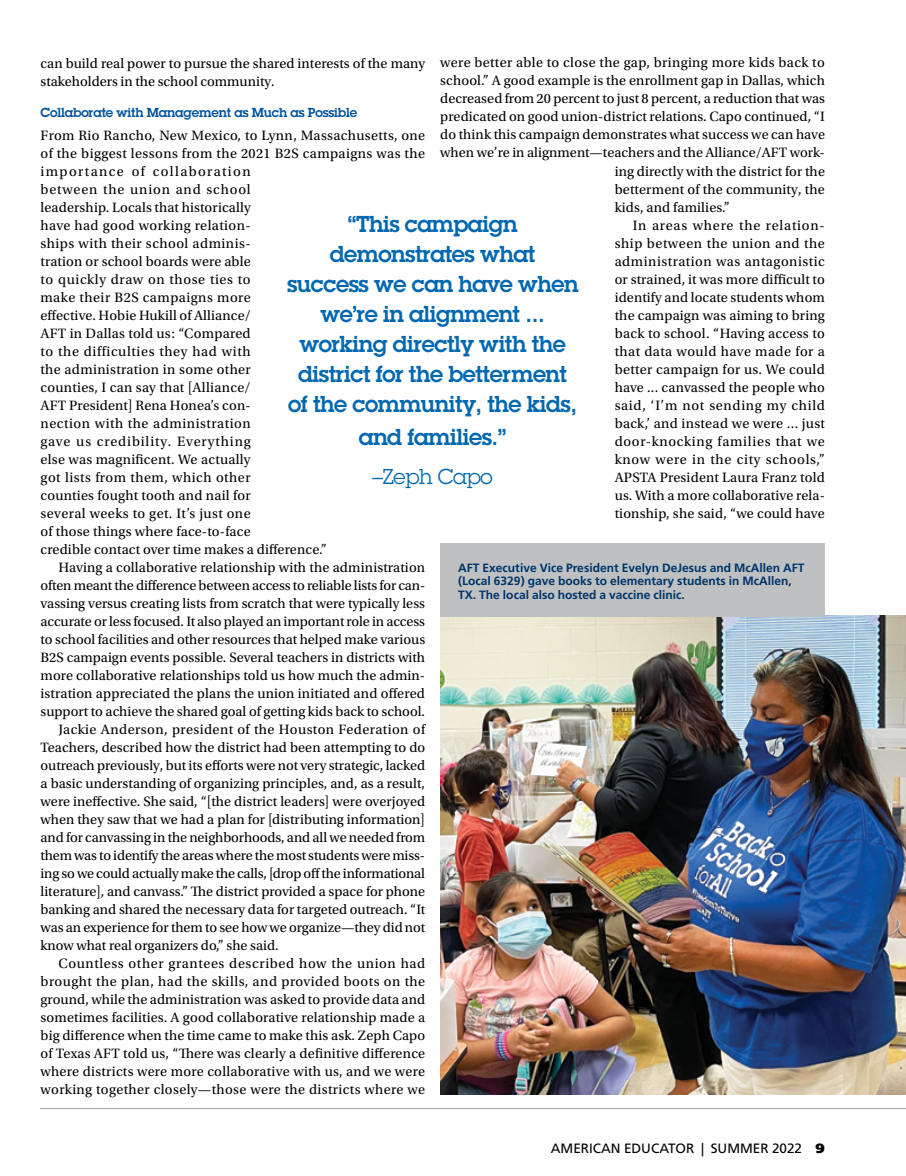
<style>
.page{position:relative;width:906px;height:1176px;background:#fff}
.page>*{position:absolute;margin:0;border:0;box-sizing:border-box;transform-origin:0 0}
.t1{font:600 22.5px/30px "Lubalin Graph Std";letter-spacing:-.02em;color:#0067b1;text-align:center}
.t2{font:21px "Lubalin Graph Std";letter-spacing:-.01em;color:#0067b1}
.t3{font:14.25px/18px "Utopia Std";letter-spacing:.01em;color:#000}
.t4{font:14.25px "Utopia Std";letter-spacing:-.01em;color:#000}
.t5{font:14.25px "Utopia Std";letter-spacing:.035em;color:#000}
.t6{font:14.25px "Utopia Std";letter-spacing:.045em;color:#000}
.t7{font:14.25px "Utopia Std";letter-spacing:.05em;color:#000}
.t8{font:14.25px "Utopia Std";letter-spacing:.03em;color:#000}
.t9{font:14.25px "Utopia Std";letter-spacing:.055em;color:#000}
.t10{font:13.5px "Frutiger LT Std";color:#000}
.t11{font:600 12.75px "Lubalin Graph Std";letter-spacing:-.01em;color:#00539b}
.t12{font:700 12px/13.5px "Frutiger LT Std";color:#003468}
.s1{font-weight:900}
</style>
<div class="page">
<hr style="left:40px;top:1107px;width:865px;height:1px;background:#9fa1a4">
<img style="left:440px;top:615px;width:465px;height:479px">
<div style="left:440px;top:543px;width:384px;height:73px;background:#bec0c2"></div>
<p class="t3" style="left:440px;top:54px;width:386px">were better able to close the gap, bringing more kids back to</p>
<p class="t3" style="left:440px;top:72px;width:386px">school.” A good example is the enrollment gap in Dallas, which</p>
<p class="t3" style="left:440px;top:90px;width:386px">decreased from 20 percent to just 8 percent, a reduction that was</p>
<p class="t3" style="left:440px;top:108px;width:386px">predicated on good union-district relations. Capo continued, “I</p>
<p class="t3" style="left:440px;top:126px;width:386px">do think this campaign demonstrates what success we can have</p>
<p class="t3" style="left:440px;top:144px;width:386px">when we’re in alignment—teachers and the Alliance/AFT work-</p>
<p class="t3" style="left:614px;top:162px;width:212px">ing directly with the district for the</p>
<p class="t3" style="left:614px;top:180px;width:211px">betterment of the community, the</p>
<p class="t3" style="left:614px;top:198px;width:117px">kids, and families.”</p>
<p class="t9" style="left:632px;top:217px;width:193px">In areas where the relation-</p>
<p class="t5" style="left:614px;top:235px;width:211px">ship between the union and the</p>
<p class="t5" style="left:614px;top:253px;width:211px">administration was antagonistic</p>
<p class="t3" style="left:614px;top:270px;width:211px">or strained, it was more difficult to</p>
<p class="t3" style="left:614px;top:288px;width:211px">identify and locate students whom</p>
<p class="t3" style="left:614px;top:306px;width:211px">the campaign was aiming to bring</p>
<p class="t3" style="left:614px;top:324px;width:211px">back to school. “Having access to</p>
<p class="t5" style="left:614px;top:343px;width:211px">that data would have made for a</p>
<p class="t3" style="left:614px;top:360px;width:212px">better campaign for us. We could</p>
<p class="t3" style="left:614px;top:378px;width:212px">have ... canvassed the people who</p>
<p class="t6" style="left:614px;top:397px;width:212px">said, ‘I’m not sending my child</p>
<p class="t3" style="left:614px;top:414px;width:212px">back,’ and instead we were ... just</p>
<p class="t7" style="left:614px;top:433px;width:211px">door-knocking families that we</p>
<p class="t7" style="left:614px;top:451px;width:211px">know were in the city schools,”</p>
<p class="t3" style="left:614px;top:468px;width:211px">APSTA President Laura Franz told</p>
<p class="t3" style="left:614px;top:486px;width:211px">us. With a more collaborative rela-</p>
<p class="t3" style="left:614px;top:504px;width:211px">tionship, she said, “we could have</p>
<p class="t3" style="left:40px;top:54px;width:386px">can build real power to pursue the shared interests of the many stakeholders in the school community.</p>
<p class="t11" style="left:40px;top:104px;width:318px">Collaborate with Management as Much as Possible</p>
<p class="t3" style="left:40px;top:126px;width:386px">From Rio Rancho, New Mexico, to Lynn, Massachusetts, one of the biggest lessons from the 2021 B2S campaigns was the importance of collaboration<br>between the union and school<br>leadership. Locals that historically<br>have had good working relation-<br>ships with their school adminis-<br>tration or school boards were able<br>to quickly draw on those ties to<br>make their B2S campaigns more<br>effective. Hobie Hukill of Alliance/<br>AFT in Dallas told us: “Compared<br>to the difficulties they had with<br>the administration in some other<br>counties, I can say that [Alliance/<br>AFT President] Rena Honea’s con-<br>nection with the administration<br>gave us credibility. Everything<br>else was magnificent. We actually<br>got lists from them, which other<br>counties fought tooth and nail for<br>several weeks to get. It’s just one<br>of those things where face-to-face<br>credible contact over time makes a difference.”</p>
<p class="t3" style="left:58px;top:558px;width:368px">Having a collaborative relationship with the administration</p>
<p class="t4" style="left:40px;top:577px;width:386px">often meant the difference between access to reliable lists for can-</p>
<p class="t3" style="left:40px;top:594px;width:386px">vassing versus creating lists from scratch that were typically less</p>
<p class="t3" style="left:40px;top:612px;width:386px">accurate or less focused. It also played an important role in access</p>
<p class="t3" style="left:40px;top:630px;width:386px">to school facilities and other resources that helped make various</p>
<p class="t3" style="left:40px;top:648px;width:386px">B2S campaign events possible. Several teachers in districts with</p>
<p class="t3" style="left:40px;top:666px;width:386px">more collaborative relationships told us how much the admin-</p>
<p class="t3" style="left:40px;top:684px;width:386px">istration appreciated the plans the union initiated and offered</p>
<p class="t3" style="left:40px;top:702px;width:386px">support to achieve the shared goal of getting kids back to school.</p>
<p class="t8" style="left:58px;top:721px;width:368px">Jackie Anderson, president of the Houston Federation of</p>
<p class="t3" style="left:40px;top:738px;width:386px">Teachers, described how the district had been attempting to do</p>
<p class="t3" style="left:40px;top:756px;width:386px">outreach previously, but its efforts were not very strategic, lacked</p>
<p class="t3" style="left:40px;top:774px;width:386px">a basic understanding of organizing principles, and, as a result,</p>
<p class="t3" style="left:40px;top:792px;width:386px">were ineffective. She said, “[the district leaders] were overjoyed</p>
<p class="t3" style="left:40px;top:810px;width:386px">when they saw that we had a plan for [distributing information]</p>
<p class="t3" style="left:40px;top:828px;width:386px">and for canvassing in the neighborhoods, and all we needed from</p>
<p class="t4" style="left:40px;top:847px;width:386px">them was to identify the areas where the most students were miss-</p>
<p class="t4" style="left:40px;top:865px;width:386px">ing so we could actually make the calls, [drop off the informational</p>
<p class="t3" style="left:40px;top:882px;width:386px">literature], and canvass.” The district provided a space for phone</p>
<p class="t3" style="left:40px;top:900px;width:386px">banking and shared the necessary data for targeted outreach. “It</p>
<p class="t3" style="left:40px;top:918px;width:386px">was an experience for them to see how we organize—they did not</p>
<p class="t3" style="left:40px;top:936px;width:239px">know what real organizers do,” she said.</p>
<p class="t6" style="left:58px;top:955px;width:368px">Countless other grantees described how the union had</p>
<p class="t5" style="left:40px;top:973px;width:386px">brought the plan, had the skills, and provided boots on the</p>
<p class="t3" style="left:40px;top:990px;width:386px">ground, while the administration was asked to provide data and</p>
<p class="t3" style="left:40px;top:1008px;width:386px">sometimes facilities. A good collaborative relationship made a</p>
<p class="t3" style="left:40px;top:1026px;width:386px">big difference when the time came to make this ask. Zeph Capo</p>
<p class="t3" style="left:40px;top:1044px;width:386px">of Texas AFT told us, “There was clearly a definitive difference</p>
<p class="t3" style="left:40px;top:1062px;width:386px">where districts were more collaborative with us, and we were</p>
<p class="t3" style="left:40px;top:1080px;width:386px">working together closely—those were the districts where we</p>
<h1 class="t1" style="left:287px;top:208px;width:293px">“This campaign demonstrates what success we can have when we’re in alignment ... working directly with the district for the betterment of the community, the kids,</h1>
<h1 class="t1" style="left:359px;top:421px;width:149px">and families.”</h1>
<h2 class="t2" style="left:372px;top:463px;width:122px">–Zeph Capo</h2>
<p class="t12" style="left:458px;top:561px;width:347px">AFT Executive Vice President Evelyn DeJesus and McAllen AFT (Local 6329) gave books to elementary students in McAllen,<br>TX. The local also hosted a vaccine clinic.</p>
<p class="t10" style="left:550px;top:1139px;width:275px">AMERICAN EDUCATOR | SUMMER 2022 <span class="s1">9</span></p>
</div>
